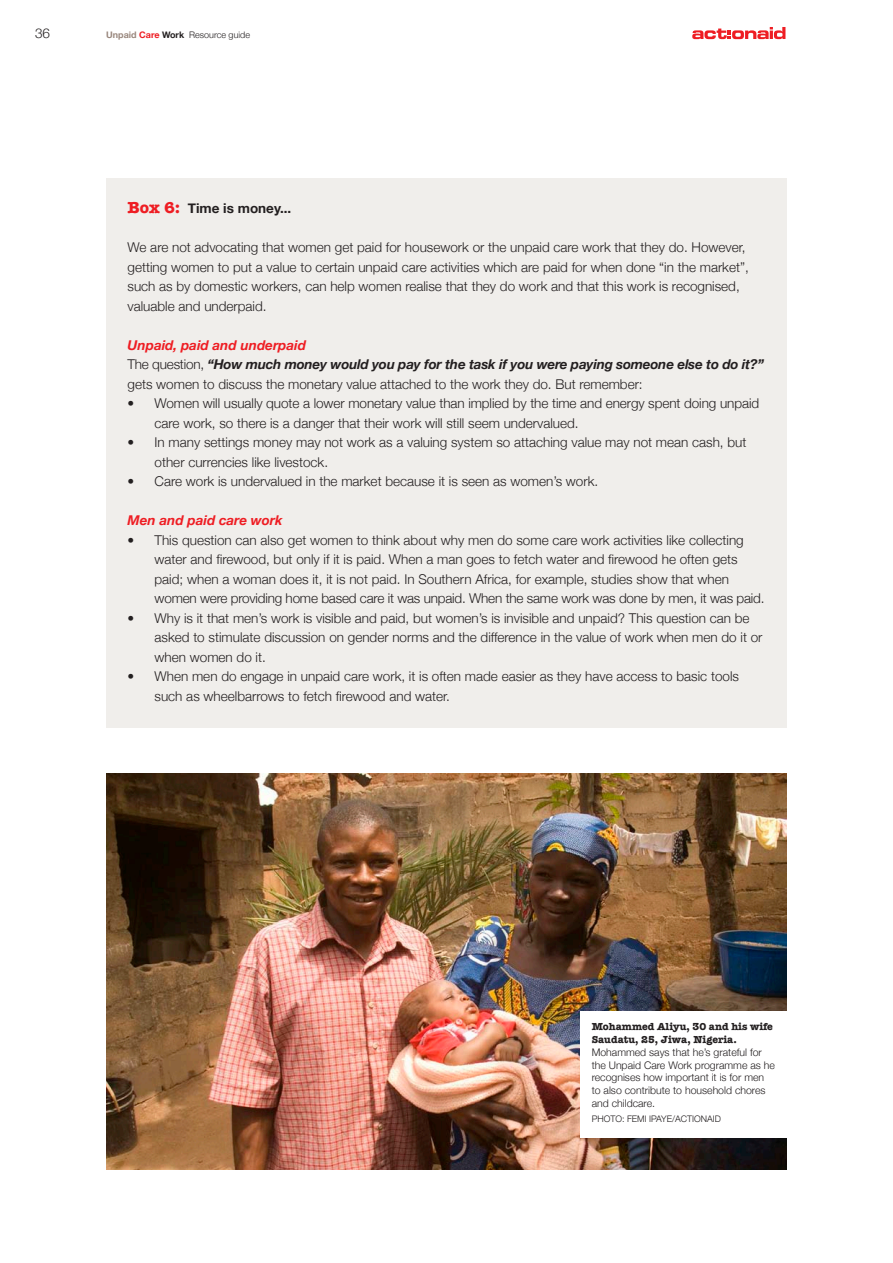
<style>
.page{position:relative;width:893px;height:1263px;background:#fff}
.page>*{position:absolute;margin:0;border:0;box-sizing:border-box;transform-origin:0 0}
.t1{font:300 13.5px/19.5px "Helvetica Neue";color:#231f20}
.t2{font:italic 700 13.5px "Helvetica Neue";color:#ee1d23}
.t3{font:700 13.5px "Helvetica Neue";color:#231f20}
.t4{font:300 10.5px/12.8px "Helvetica Neue";color:#231f20}
.t5{font:700 10.5px/12.8px "American Typewriter";color:#231f20}
.t6{font:300 9px "Helvetica Neue";color:#231f20}
.s1{font-weight:700;color:#99877d}
.s2{font-weight:700;color:#ee1d23}
.s3{font-weight:700}
.s4{font-family:"American Typewriter";font-size:16.5px;color:#ee1d23}
.s5{font-weight:700;font-style:italic}
</style>
<div class="page">
<svg style="left:692px;top:27px;width:93px;height:12px"></svg>
<div style="left:106px;top:179px;width:681px;height:549px;background:#f0eeeb"></div>
<img style="left:106px;top:774px;width:681px;height:395px">
<div style="left:580px;top:1011px;width:208px;height:127px;background:#fff"></div>
<p class="t1" style="left:35px;top:23px;width:16px">36</p>
<p class="t6" style="left:106px;top:29px;width:145px"><span class="s1">Unpaid</span> <span class="s2">Care</span> <span class="s3">Work</span> Resource guide</p>
<p class="t3" style="left:128px;top:200px;width:165px"><span class="s4">Box 6:</span> Time is money...</p>
<p class="t1" style="left:128px;top:237px;width:623px">We are not advocating that women get paid for housework or the unpaid care work that they do. However, getting women to put a value to certain unpaid care activities which are paid for when done “in the market”, such as by domestic workers, can help women realise that they do work and that this work is recognised, valuable and underpaid.</p>
<p class="t2" style="left:128px;top:336px;width:180px">Unpaid, paid and underpaid</p>
<p class="t1" style="left:128px;top:354px;width:638px">The question, <span class="s5">“How much money would you pay for the task if you were paying someone else to do it?” </span>gets women to discuss the monetary value attached to the work they do. But remember:</p>
<p class="t1" style="left:155px;top:393px;width:606px;text-indent:-27px">• Women will usually quote a lower monetary value than implied by the time and energy spent doing unpaid care work, so there is a danger that their work will still seem undervalued.</p>
<p class="t1" style="left:155px;top:432px;width:593px;text-indent:-27px">• In many settings money may not work as a valuing system so attaching value may not mean cash, but other currencies like livestock.</p>
<p class="t1" style="left:128px;top:471px;width:472px">• Care work is undervalued in the market because it is seen as women’s work.</p>
<p class="t2" style="left:128px;top:512px;width:157px">Men and paid care work</p>
<p class="t1" style="left:155px;top:530px;width:611px;text-indent:-27px">• This question can also get women to think about why men do some care work activities like collecting water and firewood, but only if it is paid. When a man goes to fetch water and firewood he often gets paid; when a woman does it, it is not paid. In Southern Africa, for example, studies show that when women were providing home based care it was unpaid. When the same work was done by men, it was paid.</p>
<p class="t1" style="left:155px;top:608px;width:609px;text-indent:-27px">• Why is it that men’s work is visible and paid, but women’s is invisible and unpaid? This question can be asked to stimulate discussion on gender norms and the difference in the value of work when men do it or when women do it.</p>
<p class="t1" style="left:155px;top:666px;width:586px;text-indent:-27px">• When men do engage in unpaid care work, it is often made easier as they have access to basic tools such as wheelbarrows to fetch firewood and water.</p>
<p class="t5" style="left:592px;top:1020px;width:183px">Mohammed Aliyu, 30 and his wife<br>Saudatu, 25, Jiwa, Nigeria.</p>
<p class="t4" style="left:592px;top:1045px;width:185px">Mohammed says that he’s grateful for the Unpaid Care Work programme as he recognises how important it is for men to also contribute to household chores and childcare.</p>
<p class="t6" style="left:592px;top:1113px;width:131px">PHOTO: FEMI IPAYE/ACTIONAID</p>
</div>
